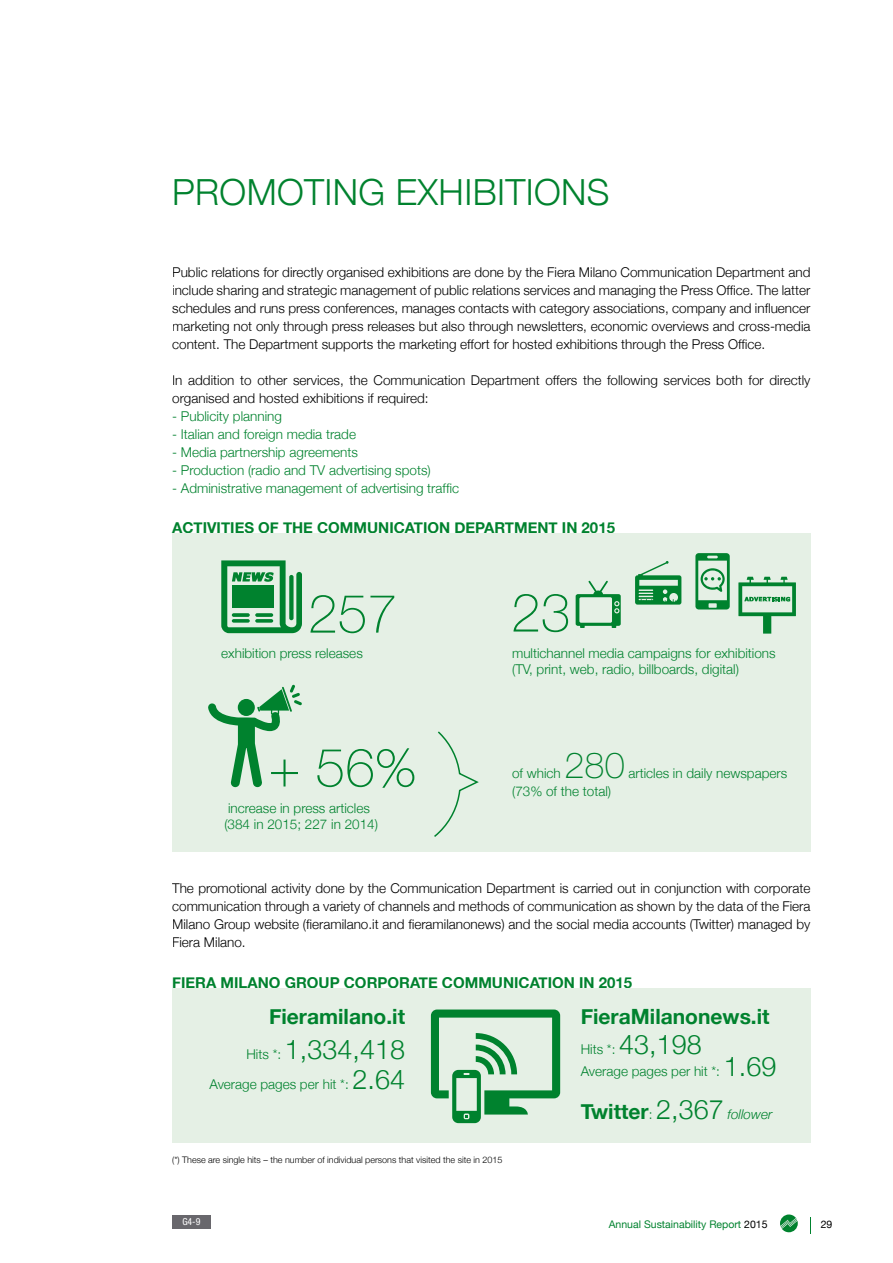
<style>
.page{position:relative;width:893px;height:1263px;background:#fff}
.page>*{position:absolute;margin:0;border:0;box-sizing:border-box;transform-origin:0 0}
.t1{font:100 53.55px "Helvetica Neue LT Std";color:#00822e}
.t2{font:300 36px "Helvetica Neue";letter-spacing:.01em;color:#00822e}
.t3{font:100 36px "Helvetica Neue LT Std";color:#00822e}
.t4{font:300 27px "Helvetica Neue";color:#00822e}
.t5{font:700 21px "Helvetica Neue";color:#00822e}
.t6{font:700 15px "Helvetica Neue";color:#00822e}
.t7{font:300 13.5px/18px "Helvetica Neue";color:#000;text-align:justify}
.t8{font:300 13.5px/16.2px "Helvetica Neue";color:#00822e}
.t9{font:italic 300 13.5px "Helvetica Neue";color:#00822e}
.t10{font:10.5px "Helvetica Neue";color:#00822e}
.t11{font:10.5px "Helvetica Neue";color:#000}
.t12{font:condensed 9.75px "Helvetica Neue LT Std";color:#fff}
.t13{font:300 9px "Helvetica Neue";color:#000}
.s1{font-size:13.5px}
.s2{font-size:27px}
.s3{font-weight:700;font-style:normal;font-size:21px}
.s4{font-style:normal}
.s5{font-style:normal;font-size:27px}
.s6{color:#000}
</style>
<div class="page">
<svg style="left:810px;top:1217px;width:1px;height:16px"></svg>
<svg style="left:780px;top:1214px;width:18px;height:18px"></svg>
<div style="left:172px;top:533px;width:638px;height:319px;background:#e5f0e5"></div>
<div style="left:172px;top:988px;width:638px;height:155px;background:#e5f0e5"></div>
<svg style="left:576px;top:581px;width:45px;height:47px"></svg>
<svg style="left:635px;top:561px;width:46px;height:44px"></svg>
<svg style="left:738px;top:577px;width:58px;height:57px"></svg>
<svg style="left:695px;top:553px;width:35px;height:56px"></svg>
<svg style="left:221px;top:560px;width:81px;height:73px"></svg>
<div style="left:289px;top:575px;width:5px;height:45px;background:#00822e;border-radius:2px"></div>
<svg style="left:232px;top:613px;width:18px;height:4px"></svg>
<svg style="left:232px;top:619px;width:18px;height:4px"></svg>
<svg style="left:255px;top:613px;width:18px;height:4px"></svg>
<svg style="left:255px;top:619px;width:18px;height:4px"></svg>
<div style="left:232px;top:586px;width:41px;height:22px;background:#00822e"></div>
<svg style="left:208px;top:685px;width:94px;height:102px"></svg>
<svg style="left:434px;top:731px;width:45px;height:106px"></svg>
<svg style="left:431px;top:1009px;width:129px;height:114px"></svg>
<div style="left:172px;top:1215px;width:38px;height:13px;background:#68676c"></div>
<h2 class="t2" style="left:172px;top:163px;width:439px">PROMOTING EXHIBITIONS</h2>
<p class="t7" style="left:172px;top:262px;width:640px">Public relations for directly organised exhibitions are done by the Fiera Milano Communication Department and include sharing and strategic management of public relations services and managing the Press Office. The latter schedules and runs press conferences, manages contacts with category associations, company and influencer marketing not only through press releases but also through newsletters, economic overviews and cross-media content. The Department supports the marketing effort for hosted exhibitions through the Press Office.</p>
<p class="t7" style="left:172px;top:370px;width:640px">In addition to other services, the Communication Department offers the following services both for directly organised and hosted exhibitions if required:</p>
<p class="t8" style="left:172px;top:407px;width:111px">- Publicity planning</p>
<p class="t8" style="left:172px;top:425px;width:185px">- Italian and foreign media trade</p>
<p class="t8" style="left:172px;top:443px;width:187px">- Media partnership agreements</p>
<p class="t8" style="left:172px;top:461px;width:260px">- Production (radio and TV advertising spots)</p>
<p class="t8" style="left:172px;top:479px;width:288px">- Administrative management of advertising traffic</p>
<p class="t6" style="left:172px;top:516px;width:444px">ACTIVITIES OF THE COMMUNICATION DEPARTMENT IN 2015</p>
<h1 class="t1" style="left:308px;top:583px;width:91px">257</h1>
<h1 class="t1" style="left:511px;top:582px;width:61px">23</h1>
<p class="t8" style="left:221px;top:644px;width:143px">exhibition press releases</p>
<p class="t8" style="left:512px;top:644px;width:265px">multichannel media campaigns for exhibitions (TV, print, web, radio, billboards, digital)</p>
<h1 class="t1" style="left:268px;top:737px;width:150px">+ 56%</h1>
<h2 class="t3" style="left:565px;top:744px;width:62px">280</h2>
<p class="t8" style="left:512px;top:764px;width:50px">of which</p>
<p class="t8" style="left:628px;top:764px;width:160px">articles in daily newspapers</p>
<p class="t8" style="left:512px;top:782px;width:101px">(73% of the total)</p>
<p class="t8" style="left:224px;top:799px;width:155px">increase in press articles (384 in 2015; 227 in 2014)</p>
<p class="t7" style="left:172px;top:879px;width:640px">The promotional activity done by the Communication Department is carried out in conjunction with corporate communication through a variety of channels and methods of communication as shown by the data of the Fiera Milano Group website (fieramilano.it and fieramilanonews) and the social media accounts (Twitter) managed by Fiera Milano.</p>
<p class="t6" style="left:172px;top:970px;width:461px">FIERA MILANO GROUP CORPORATE COMMUNICATION IN 2015</p>
<h3 class="t5" style="left:269px;top:1000px;width:137px">Fieramilano.it</h3>
<h3 class="t4" style="left:246px;top:1028px;width:160px"><span class="s1">Hits *:</span> 1,334,418</h3>
<p class="t8" style="left:209px;top:1075px;width:197px">Average pages per hit *: <span class="s2">2.64</span></p>
<p class="t13" style="left:172px;top:1152px;width:332px">(*) These are single hits – the number of individual persons that visited the site in 2015</p>
<p class="t12" style="left:182px;top:1216px;width:20px">G4-9</p>
<h3 class="t5" style="left:581px;top:1000px;width:190px">FieraMilanonews.it</h3>
<p class="t8" style="left:581px;top:1037px;width:197px;line-height:22.2px">Hits *: <span class="s2">43,198<br></span>Average pages per hit *: <span class="s2">1.69</span></p>
<p class="t9" style="left:581px;top:1104px;width:193px"><span class="s3">Twitter</span><span class="s4">:</span> <span class="s5">2,367</span> follower</p>
<p class="t10" style="left:609px;top:1217px;width:160px">Annual Sustainability Report <span class="s6">2015</span></p>
<p class="t11" style="left:821px;top:1217px;width:13px">29</p>
</div>
